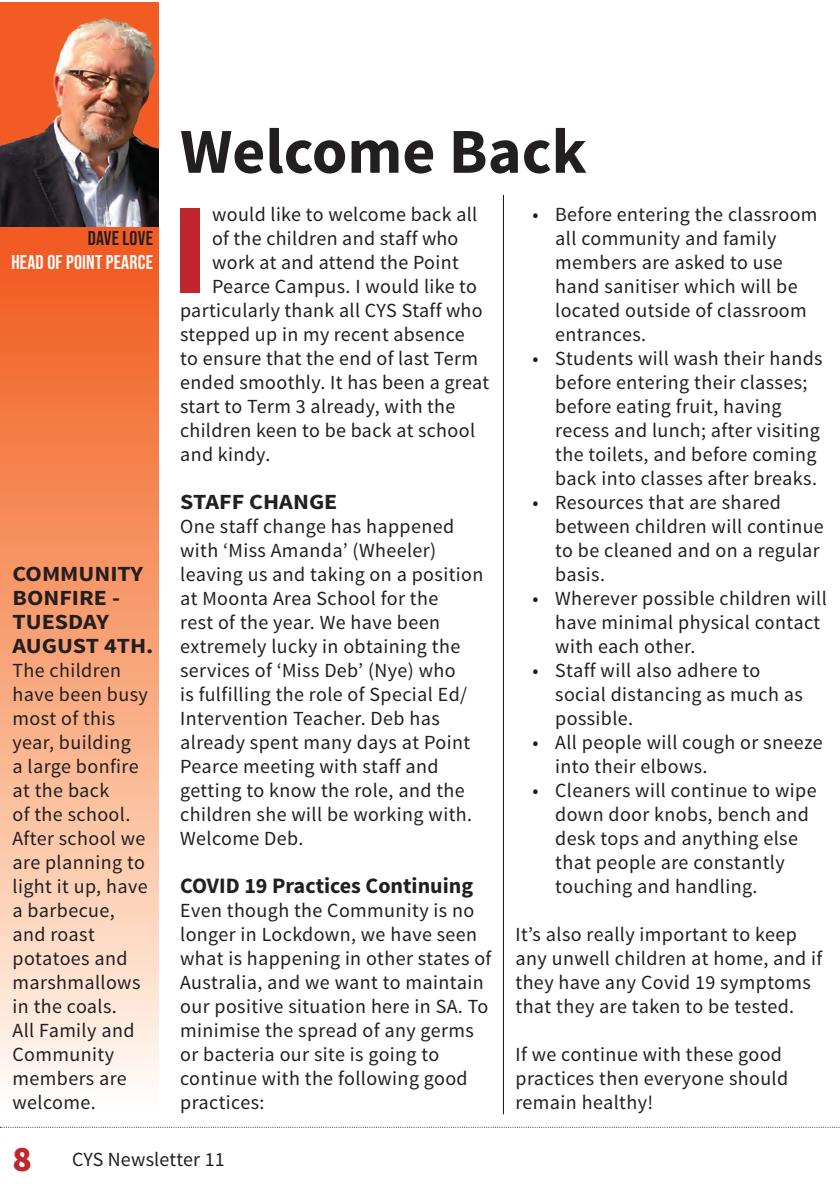
<style>
.page{position:relative;width:840px;height:1191px;background:#fff}
.page>*{position:absolute;margin:0;border:0;box-sizing:border-box;transform-origin:0 0}
.t1{font:130.4px "Source Sans Variable";color:#c0262d}
.t2{font:700 64px "Source Sans Pro";color:#231f20}
.t3{font:700 22px "Source Sans Pro";color:#231f20}
.t4{font:700 21.6px/24px "Source Sans Pro";color:#231f20;scale:1.11 1}
.t5{font:20px/24px "Source Sans Pro";letter-spacing:.02em;color:#231f20}
.t6{font:20px "Source Sans Variable";letter-spacing:.04em;color:#231f20}
.t7{font:20px "Bebas Neue";letter-spacing:.01em;color:#fff}
.t8{font:20px "Bebas Neue";letter-spacing:.01em;color:#231f20}
.s1{font-weight:900;font-size:36px;color:#c0262d}
</style>
<div class="page">
<svg style="left:0;top:1126px;width:840px;height:1px"></svg>
<svg style="left:0;top:226px;width:158px;height:856px;background:#f7a57d"></svg>
<img style="left:0;top:2px;width:158px;height:224px">
<hr style="left:502px;top:195px;width:1px;height:919px;background:#231f20">
<p class="t8" style="left:88px;top:226px;width:66px">DAVE LOVE</p>
<p class="t7" style="left:11px;top:250px;width:143px">HEAD OF POINT PEARCE</p>
<p class="t4" style="left:13px;top:562px;width:128px">COMMUNITY<br>BONFIRE -<br>TUESDAY<br>AUGUST 4TH.</p>
<p class="t5" style="left:13px;top:658px;width:137px">The children have been busy most of this year, building<br>a large bonfire at the back<br>of the school.<br>After school we are planning to light it up, have a barbecue, and roast potatoes and marshmallows in the coals.<br>All Family and<br>Community members are welcome.</p>
<h2 class="t2" style="left:180px;top:110px;width:408px">Welcome Back</h2>
<h1 class="t1" style="left:170px;top:171px;width:32px">I</h1>
<p class="t6" style="left:212px;top:202px;width:266px">would like to welcome back all</p>
<p class="t5" style="left:555px;top:202px;width:264px;text-indent:-23px">• Before entering the classroom all community and family members are asked to use hand sanitiser which will be located outside of classroom entrances.</p>
<p class="t5" style="left:555px;top:346px;width:269px;text-indent:-23px">• Students will wash their hands before entering their classes; before eating fruit, having recess and lunch; after visiting the toilets, and before coming back into classes after breaks.</p>
<p class="t5" style="left:555px;top:490px;width:270px;text-indent:-23px">• Resources that are shared between children will continue to be cleaned and on a regular basis.</p>
<p class="t5" style="left:555px;top:586px;width:273px;text-indent:-23px">• Wherever possible children will have minimal physical contact with each other.</p>
<p class="t5" style="left:555px;top:658px;width:249px;text-indent:-23px">• Staff will also adhere to social distancing as much as possible.</p>
<p class="t5" style="left:555px;top:730px;width:269px;text-indent:-23px">• All people will cough or sneeze into their elbows.</p>
<p class="t5" style="left:555px;top:778px;width:263px;text-indent:-23px">• Cleaners will continue to wipe down door knobs, bench and desk tops and anything else that people are constantly touching and handling.</p>
<p class="t5" style="left:515px;top:922px;width:308px">It’s also really important to keep any unwell children at home, and if they have any Covid 19 symptoms that they are taken to be tested.</p>
<p class="t5" style="left:515px;top:1042px;width:274px">If we continue with these good practices then everyone should remain healthy!</p>
<p class="t6" style="left:212px;top:226px;width:247px">of the children and staff who</p>
<p class="t6" style="left:212px;top:250px;width:247px">work at and attend the Point</p>
<p class="t6" style="left:212px;top:274px;width:266px">Pearce Campus. I would like to</p>
<p class="t6" style="left:180px;top:298px;width:303px">particularly thank all CYS Staff who</p>
<p class="t6" style="left:180px;top:322px;width:285px">stepped up in my recent absence</p>
<p class="t6" style="left:180px;top:346px;width:298px">to ensure that the end of last Term</p>
<p class="t6" style="left:180px;top:370px;width:309px">ended smoothly. It has been a great</p>
<p class="t6" style="left:180px;top:394px;width:276px">start to Term 3 already, with the</p>
<p class="t6" style="left:180px;top:418px;width:296px">children keen to be back at school</p>
<p class="t6" style="left:180px;top:442px;width:91px">and kindy.</p>
<p class="t4" style="left:180px;top:490px;width:143px">STAFF CHANGE</p>
<p class="t5" style="left:180px;top:514px;width:304px">One staff change has happened with ‘Miss Amanda’ (Wheeler) leaving us and taking on a position at Moonta Area School for the<br>rest of the year. We have been extremely lucky in obtaining the services of ‘Miss Deb’ (Nye) who<br>is fulfilling the role of Special Ed/<br>Intervention Teacher. Deb has already spent many days at Point<br>Pearce meeting with staff and getting to know the role, and the children she will be working with.<br>Welcome Deb.</p>
<p class="t3" style="left:180px;top:871px;width:294px">COVID 19 Practices Continuing</p>
<p class="t5" style="left:180px;top:898px;width:312px">Even though the Community is no longer in Lockdown, we have seen what is happening in other states of<br>Australia, and we want to maintain our positive situation here in SA. To minimise the spread of any germs or bacteria our site is going to continue with the following good practices:</p>
<p class="t5" style="left:13px;top:1147px;width:214px"><span class="s1">8</span> CYS Newsletter 11</p>
</div>
